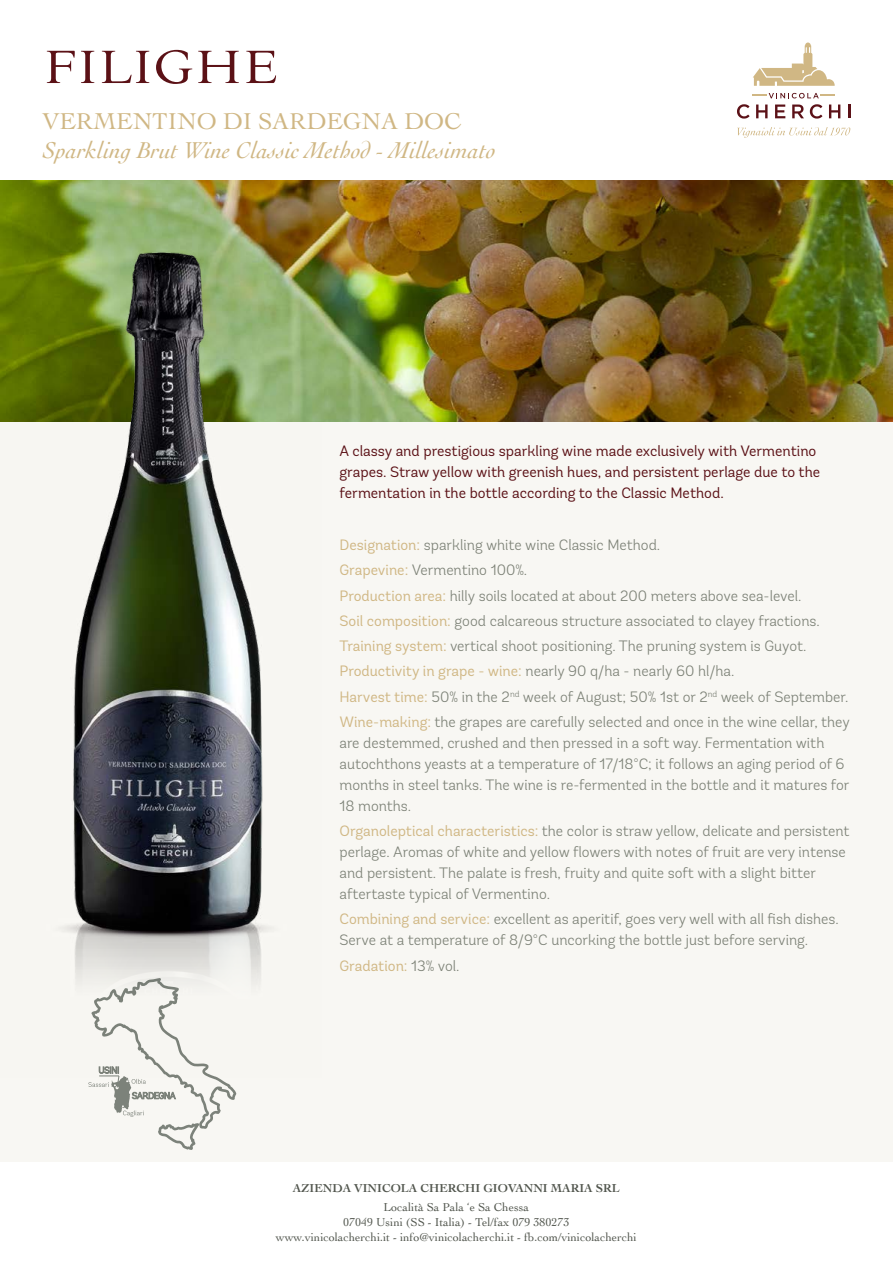
<style>
.page{position:relative;width:893px;height:1263px;background:#fff}
.page>*{position:absolute;margin:0;border:0;box-sizing:border-box;transform-origin:0 0}
.t1{font:54px "Questal";letter-spacing:-.02em;color:#5b1116}
.t2{font:italic 24px "Cochin";color:#d0b784}
.t3{font:24px "Cochin";color:#d0b784}
.t4{font:300 15px/25.2px "Andes";color:#7c8176}
.t5{font:15px/21px "Andes";color:#5b1116}
.t6{font:15px "Andes";color:#d0b784}
.t7{font:12px/15px "Cochin";color:#51554d;text-align:center}
.t8{font:700 12px "Cochin";color:#51554d}
.s1{font-weight:400;color:#d0b784}
.s2{font-weight:300;color:#7c8176}
</style>
<div class="page">
<div style="left:0;top:225px;width:893px;height:937px;background:#f8f7f3"></div>
<img style="left:0;top:181px;width:893px;height:241px">
<svg style="left:737px;top:127px;width:113px;height:11px"></svg>
<svg style="left:753px;top:93px;width:82px;height:5px"></svg>
<svg style="left:753px;top:43px;width:82px;height:43px"></svg>
<svg style="left:775px;top:105px;width:10px;height:13px"></svg>
<svg style="left:737px;top:104px;width:13px;height:15px"></svg>
<svg style="left:756px;top:105px;width:11px;height:13px"></svg>
<svg style="left:848px;top:105px;width:2px;height:13px"></svg>
<svg style="left:829px;top:105px;width:11px;height:13px"></svg>
<svg style="left:810px;top:104px;width:12px;height:15px"></svg>
<svg style="left:792px;top:105px;width:12px;height:13px"></svg>
<svg style="left:88px;top:1078px;width:148px;height:72px"></svg>
<img style="left:0;top:213px;width:322px;height:865px">
<h1 class="t1" style="left:43px;top:31px;width:238px">FILIGHE</h1>
<h2 class="t3" style="left:43px;top:105px;width:420px">VERMENTINO DI SARDEGNA DOC</h2>
<h2 class="t2" style="left:43px;top:134px;width:455px">Sparkling Brut Wine Classic Method - Millesimato</h2>
<p class="t5" style="left:339px;top:441px;width:482px">A classy and prestigious sparkling wine made exclusively with Vermentino grapes. Straw yellow with greenish hues, and persistent perlage due to the fermentation in the bottle according to the Classic Method.</p>
<p class="t4" style="left:339px;top:532px;width:512px"><span class="s1">Designation:</span> sparkling white wine Classic Method.<br><span class="s1">Grapevine:</span> Vermentino 100%.<br><span class="s1">Production area:</span> hilly soils located at about 200 meters above sea-level.<br><span class="s1">Soil composition:</span> good calcareous structure associated to clayey fractions.<br><span class="s1">Training system:</span> vertical shoot positioning. The pruning system is Guyot.<br><span class="s1">Productivity in grape - wine:</span> nearly 90 q/ha - nearly 60 hl/ha.<br><span class="s1">Harvest time:</span> 50% in the 2<sup>nd</sup> week of August; 50% 1st or 2<sup>nd</sup> week of September.<br><span class="s1">Wine-making:</span> the grapes are carefully selected and once in the wine cellar, they</p>
<p class="t4" style="left:339px;top:732px;width:511px;line-height:21px">are destemmed, crushed and then pressed in a soft way. Fermentation with autochthons yeasts at a temperature of 17/18°C; it follows an aging period of 6 months in steel tanks. The wine is re-fermented in the bottle and it matures for 18 months.</p>
<p class="t4" style="left:339px;top:820px;width:512px;line-height:21px"><span class="s1">Organoleptical characteristics:</span> the color is straw yellow, delicate and persistent perlage. Aromas of white and yellow flowers with notes of fruit are very intense and persistent. The palate is fresh, fruity and quite soft with a slight bitter aftertaste typical of Vermentino.</p>
<p class="t4" style="left:339px;top:909px;width:501px;line-height:21px"><span class="s1">Combining and service:</span> excellent as aperitif, goes very well with all fish dishes.<br>Serve at a temperature of 8/9°C uncorking the bottle just before serving.</p>
<p class="t6" style="left:339px;top:956px;width:122px">Gradation: <span class="s2">13% vol.</span></p>
<p class="t8" style="left:293px;top:1180px;width:329px">AZIENDA VINICOLA CHERCHI GIOVANNI MARIA SRL</p>
<p class="t7" style="left:276px;top:1199px;width:362px">Località Sa Pala ‘e Sa Chessa<br>07049 Usini (SS - Italia) - Tel/fax 079 380273<br>www.vinicolacherchi.it - info@vinicolacherchi.it - fb.com/vinicolacherchi</p>
</div>
